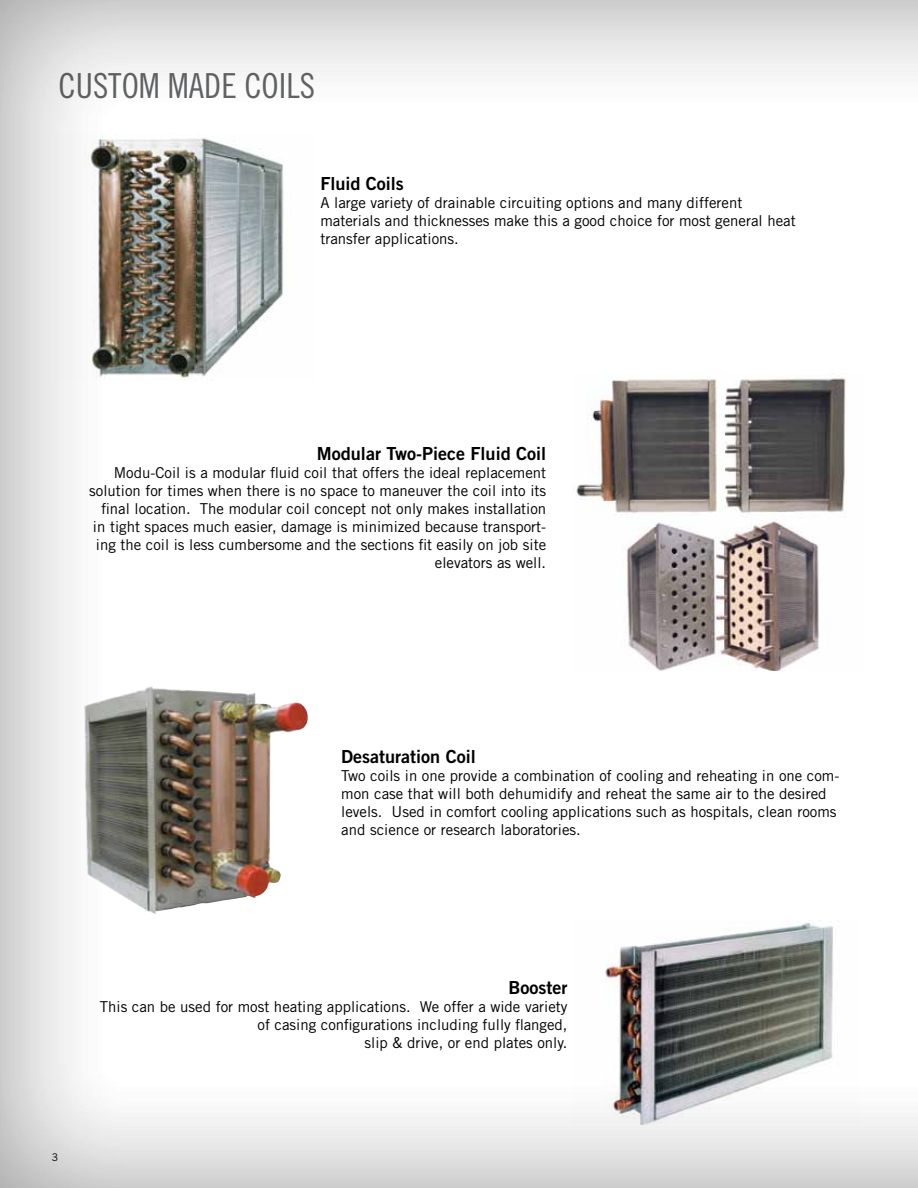
<style>
.page{position:relative;width:918px;height:1188px;background:#fff}
.page>*{position:absolute;margin:0;border:0;box-sizing:border-box;transform-origin:0 0}
.t1{font:34.5px "Trade Gothic LT Std Cn 18";color:#636466}
.t2{font:18px "Trade Gothic LT Std Bd 2";color:#000}
.t3{font:15px/18px "Trade Gothic LT Std";color:#000}
.t4{font:10.5px "Trade Gothic LT Std";color:#000}
</style>
<div class="page">
<div style="left:0;top:0;width:918px;height:1188px;background:#000;opacity:.24"></div>
<h1 class="t1" style="left:58px;top:65px;width:258px">CUSTOM MADE COILS</h1>
<p class="t2" style="left:320px;top:173px;width:85px">Fluid Coils</p>
<p class="t3" style="left:320px;top:194px;width:477px">A large variety of drainable circuiting options and many different materials and thicknesses make this a good choice for most general heat transfer applications.</p>
<p class="t2" style="left:317px;top:442px;width:231px">Modular Two-Piece Fluid Coil</p>
<p class="t3" style="left:89px;top:464px;width:458px;text-align:right">Modu-Coil is a modular fluid coil that offers the ideal replacement solution for times when there is no space to maneuver the coil into its final location. The modular coil concept not only makes installation in tight spaces much easier, damage is minimized because transport&shy;ing the coil is less cumbersome and the sections fit easily on job site elevators as well.</p>
<p class="t2" style="left:341px;top:745px;width:136px">Desaturation Coil</p>
<p class="t3" style="left:341px;top:766px;width:500px">Two coils in one provide a combination of cooling and reheating in one com&shy;mon case that will both dehumidify and reheat the same air to the desired levels. Used in comfort cooling applications such as hospitals, clean rooms and science or research laboratories.</p>
<p class="t4" style="left:52px;top:1151px;width:8px">3</p>
<p class="t2" style="left:509px;top:976px;width:60px">Booster</p>
<p class="t3" style="left:100px;top:997px;width:469px;text-align:right">This can be used for most heating applications. We offer a wide variety of casing configurations including fully flanged,<br>slip &amp; drive, or end plates only.</p>
</div>
